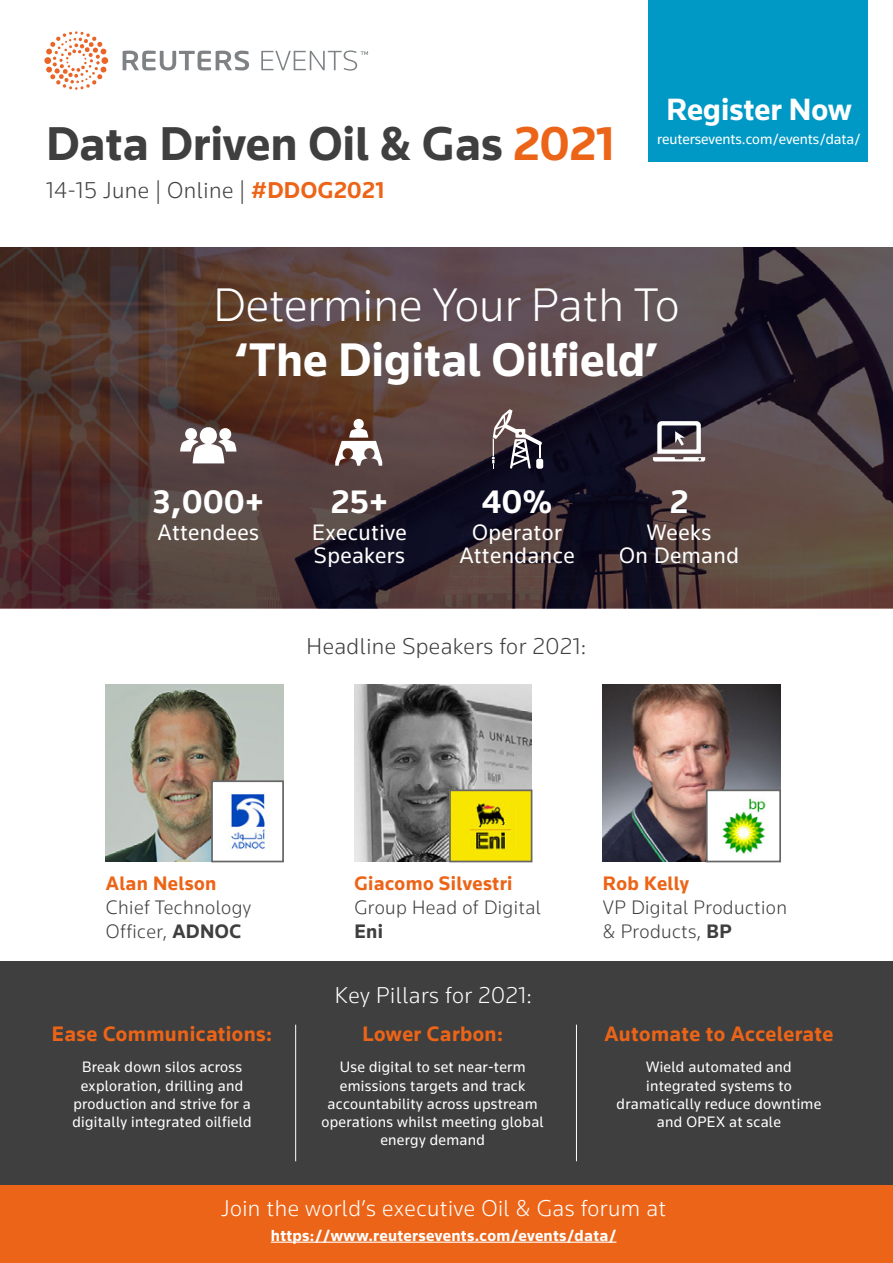
<style>
.page{position:relative;width:893px;height:1263px;background:#fff}
.page>*{position:absolute;margin:0;border:0;box-sizing:border-box;transform-origin:0 0}
.t1{font:700 48.9px "Knowledge 2017";color:#3f3f40}
.t2{font:700 48.45px "Knowledge 2017";color:#fff}
.t3{font:300 48.45px "Knowledge 2017";color:#fff}
.t4{font:700 33.45px "Knowledge 2017";letter-spacing:.02em;color:#fff}
.t5{font:700 31.65px "Knowledge 2017";color:#fff}
.t6{font:300 23.55px "Knowledge 2017";letter-spacing:.02em;color:#fff}
.t7{font:300 23.55px "Knowledge 2017";letter-spacing:.02em;color:#3f3f40}
.t8{font:22.95px/23px "Knowledge 2017";letter-spacing:.02em;color:#fff;text-align:center}
.t9{font:700 21.6px "Knowledge 2017";letter-spacing:.02em;color:#ec6417}
.t10{font:300 20.1px/24.3px "Knowledge 2017";letter-spacing:.02em;color:#3f3f40}
.t11{font:700 20.1px "Knowledge 2017";letter-spacing:.02em;color:#ec6417}
.t12{font:700 20.1px "Knowledge 2017";color:#3f3f40}
.t13{font:700 16.5px "Knowledge 2017";letter-spacing:.02em;color:#fff}
.t14{font:15.6px/18.3px "Knowledge 2017";letter-spacing:.02em;color:#fff;text-align:center}
.t15{font:15px "Knowledge 2017";color:#fff}
.s1{color:#ec6417}
.s2{font-weight:700;color:#ec6417}
.s3{font-weight:700}
</style>
<div class="page">
<svg style="left:123px;top:50px;width:245px;height:21px"></svg>
<svg style="left:44px;top:31px;width:64px;height:59px"></svg>
<img style="left:0;top:248px;width:893px;height:360px">
<div style="left:0;top:1184px;width:893px;height:79px;background:#ec6417"></div>
<div style="left:648px;top:0;width:219px;height:161px;background:#0099c5"></div>
<svg style="left:180px;top:426px;width:56px;height:37px"></svg>
<svg style="left:335px;top:418px;width:47px;height:48px"></svg>
<svg style="left:653px;top:421px;width:52px;height:40px"></svg>
<img style="left:106px;top:684px;width:177px;height:177px">
<div style="left:212px;top:781px;width:71px;height:80px;background:#fff"></div>
<img style="left:230px;top:792px;width:35px;height:58px">
<div style="left:211px;top:780px;width:73px;height:82px;border:2px solid #666766"></div>
<img style="left:354px;top:684px;width:178px;height:177px">
<img style="left:452px;top:792px;width:77px;height:67px">
<div style="left:449px;top:789px;width:83px;height:73px;border:2px solid #666766"></div>
<img style="left:603px;top:684px;width:177px;height:177px">
<img style="left:709px;top:792px;width:69px;height:67px">
<div style="left:706px;top:789px;width:75px;height:73px;border:2px solid #666766"></div>
<hr style="left:271px;top:1241px;width:345px;height:2px;background:#fff">
<svg style="left:492px;top:409px;width:51px;height:60px"></svg>
<div style="left:0;top:961px;width:893px;height:224px;background:#3f3f40"></div>
<hr style="left:295px;top:1025px;width:1px;height:136px;background:#fff">
<hr style="left:576px;top:1025px;width:1px;height:136px;background:#fff">
<h1 class="t1" style="left:46px;top:113px;width:570px">Data Driven Oil &amp; Gas <span class="s1">2021</span></h1>
<h3 class="t7" style="left:46px;top:176px;width:340px">14-15 June | Online | <span class="s2">#DDOG2021</span></h3>
<h3 class="t5" style="left:666px;top:90px;width:187px">Register Now</h3>
<p class="t15" style="left:657px;top:129px;width:205px">reutersevents.com/events/data/</p>
<h2 class="t3" style="left:213px;top:275px;width:468px">Determine Your Path To</h2>
<h2 class="t2" style="left:235px;top:330px;width:424px">‘The Digital Oilfield’</h2>
<h3 class="t4" style="left:153px;top:481px;width:112px">3,000+</h3>
<h3 class="t8" style="left:158px;top:521px;width:103px">Attendees</h3>
<h3 class="t4" style="left:331px;top:481px;width:58px">25+</h3>
<h3 class="t8" style="left:312px;top:521px;width:96px;text-align:left">Executive<br>Speakers</h3>
<h3 class="t4" style="left:482px;top:481px;width:72px">40%</h3>
<h3 class="t8" style="left:459px;top:521px;width:117px">Operator<br>Attendance</h3>
<h3 class="t7" style="left:307px;top:632px;width:281px">Headline Speakers for 2021:</h3>
<h3 class="t4" style="left:670px;top:481px;width:20px">2</h3>
<h3 class="t8" style="left:619px;top:521px;width:121px">Weeks<br>On Demand</h3>
<p class="t11" style="left:106px;top:871px;width:112px">Alan Nelson</p>
<p class="t10" style="left:106px;top:895px;width:147px">Chief Technology<br>Officer, <span class="s3">ADNOC</span></p>
<h3 class="t9" style="left:52px;top:1021px;width:222px">Ease Communications:</h3>
<p class="t14" style="left:72px;top:1058px;width:181px">Break down silos across exploration, drilling and production and strive for a digitally integrated oilfield</p>
<p class="t11" style="left:354px;top:871px;width:160px">Giacomo Silvestri</p>
<p class="t10" style="left:354px;top:895px;width:188px">Group Head of Digital</p>
<p class="t12" style="left:354px;top:919px;width:30px">Eni</p>
<h3 class="t6" style="left:335px;top:980px;width:199px">Key Pillars for 2021:</h3>
<h3 class="t9" style="left:362px;top:1021px;width:142px">Lower Carbon:</h3>
<p class="t14" style="left:321px;top:1058px;width:224px">Use digital to set near-term emissions targets and track accountability across upstream operations whilst meeting global energy demand</p>
<p class="t11" style="left:603px;top:871px;width:88px">Rob Kelly</p>
<p class="t10" style="left:603px;top:895px;width:186px">VP Digital Production &amp; Products, <span class="s3">BP</span></p>
<h3 class="t9" style="left:604px;top:1021px;width:230px">Automate to Accelerate</h3>
<p class="t14" style="left:616px;top:1058px;width:206px">Wield automated and integrated systems to dramatically reduce downtime and OPEX at scale</p>
<h3 class="t6" style="left:221px;top:1193px;width:447px">Join the world’s executive Oil &amp; Gas forum at</h3>
<p class="t13" style="left:271px;top:1225px;width:347px">https://www.reutersevents.com/events/data/</p>
</div>
